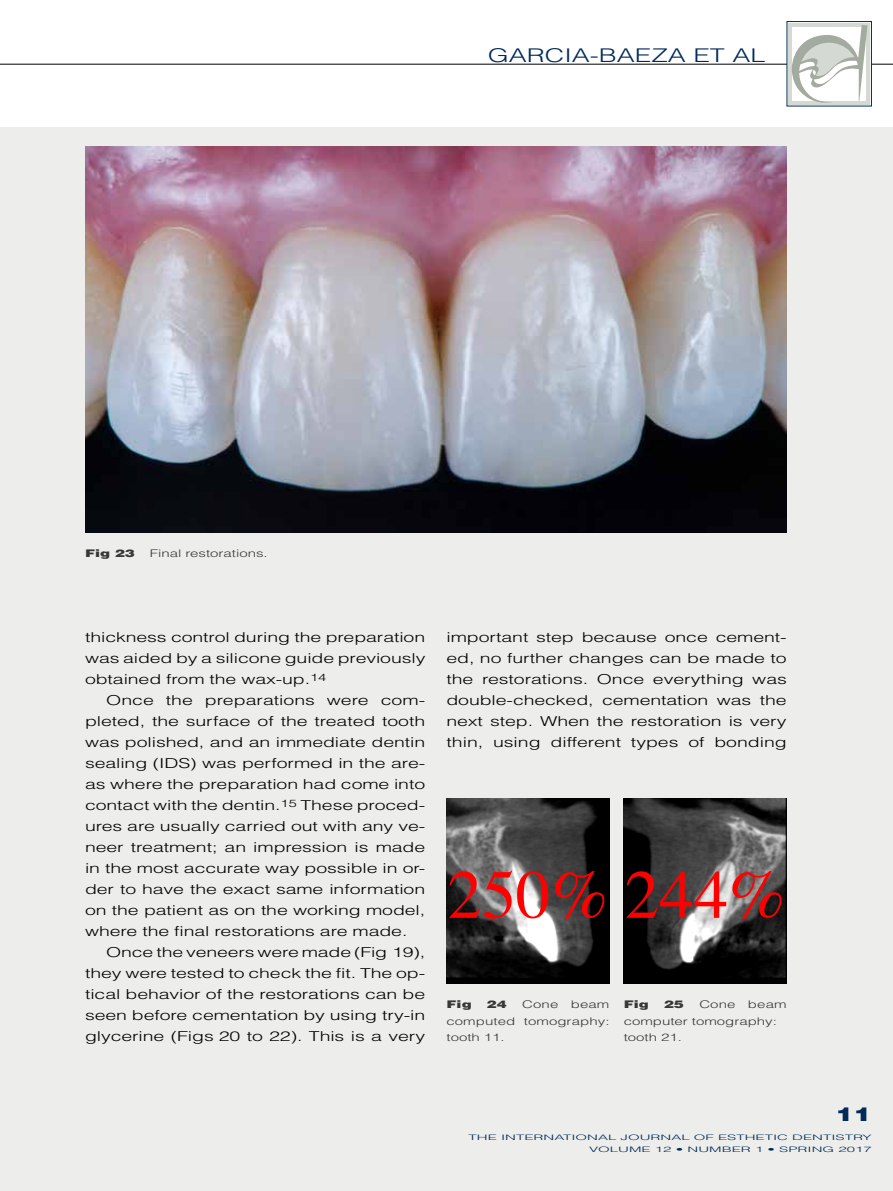
<style>
.page{position:relative;width:893px;height:1191px;background:#fff}
.page>*{position:absolute;margin:0;border:0;box-sizing:border-box;transform-origin:0 0}
.t1{font:69px "Times";color:#f00}
.t2{font:300 18.9px "Helvetica LT Std";color:#002a59;scale:1.43 1}
.t3{font:900 18.9px "Helvetica LT Std";color:#002a59;scale:1.43 1}
.t4{font:300 13.65px/21px "Helvetica LT Std";letter-spacing:-.005em;color:#000;text-align:justify;scale:1.43 1}
.t5{font:300 10.5px/16.5px "Helvetica LT Std";color:#373736;text-align:justify;scale:1.43 1}
.t6{font:900 10.5px "Helvetica LT Std";letter-spacing:.01em;color:#373736;scale:1.43 1}
.t7{font:300 7.5px/12.8px "Helvetica LT Std";color:#002a59;scale:2 1}
</style>
<div class="page">
<div style="left:0;top:128px;width:893px;height:1063px;background:#edeeeb"></div>
<hr style="left:0;top:64px;width:893px;height:1px;background:#000">
<svg style="left:787px;top:21px;width:85px;height:85px"></svg>
<div style="left:788px;top:23px;width:82px;height:82px;background:#d5d9d3"></div>
<svg style="left:791px;top:25px;width:76px;height:78px"></svg>
<img style="left:85px;top:147px;width:702px;height:386px">
<img style="left:446px;top:798px;width:163px;height:185px">
<img style="left:624px;top:798px;width:163px;height:185px">
<h2 class="t2" style="left:488px;top:43px;width:189px">Garcia-Baeza et al</h2>
<p class="t6" style="left:85px;top:546px;width:36px">Fig 23</p>
<p class="t5" style="left:150px;top:545px;width:84px">Final restorations.</p>
<p class="t4" style="left:85px;top:627px;width:240px">thickness control during the preparation was aided by a silicone guide previously obtained from the wax-up.<sup>14</sup></p>
<p class="t4" style="left:85px;top:690px;width:239px;text-indent:21px">Once the preparations were com&shy;pleted, the surface of the treated tooth was polished, and an immediate dentin sealing (I DS) was performed in the are&shy;as where the preparation had come into contact with the dentin.<sup>15</sup> These proced&shy;ures are usually carried out with any ve&shy;neer treatment; an impression is made in the most accurate way possible in or&shy;der to have the exact same information on the patient as on the working model, where the final restorations are made.</p>
<p class="t4" style="left:85px;top:942px;width:239px;text-indent:21px">Once the veneers were made (Fig 19), they were tested to check the fit. The op&shy;tical behavior of the restorations can be seen before cementation by using try-in glycerine (Figs 20 to 22). This is a very</p>
<p class="t4" style="left:446px;top:627px;width:240px">important step because once cement&shy;ed, no further changes can be made to the restorations. Once everything was double-checked, cementation was the next step. When the restoration is very thin, using different types of bonding</p>
<h1 class="t1" style="left:447px;top:830px;width:340px">250% 244%</h1>
<p class="t5" style="left:446px;top:996px;width:115px;text-indent:76px">Cone beam computed tomography: tooth 11.</p>
<p class="t6" style="left:624px;top:997px;width:19px">Fig</p>
<p class="t6" style="left:664px;top:997px;width:16px">25</p>
<p class="t5" style="left:624px;top:996px;width:115px;text-align:left;text-indent:76px">Cone beam computer tomography: tooth 21.</p>
<p class="t6" style="left:446px;top:997px;width:19px">Fig</p>
<p class="t6" style="left:487px;top:997px;width:16px">24</p>
<h2 class="t3" style="left:836px;top:1102px;width:27px">11</h2>
<p class="t7" style="left:589px;top:1130px;width:143px;text-indent:-121px">THE INTERNATIONAL JOURNAL OF ESTHETIC DENTISTRY<br>VOLUME 12 • NUMBER 1 • Sprin</p>
<p class="t7" style="left:822px;top:1143px;width:26px">g 2017</p>
</div>
